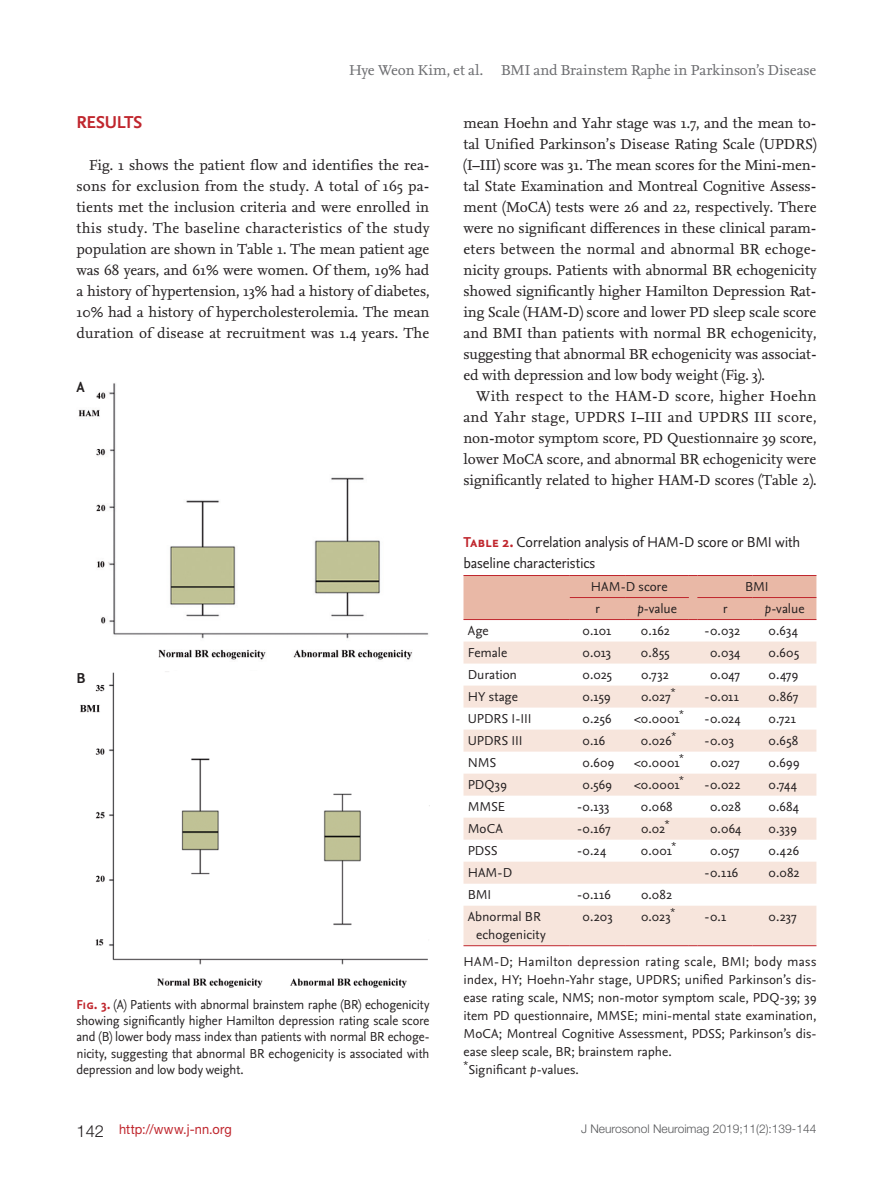
<style>
.page{position:relative;width:893px;height:1191px;background:#fff}
.page>*{position:absolute;margin:0;border:0;box-sizing:border-box;transform-origin:0 0}
.t1{font:700 18px "Nexus Sans";letter-spacing:-.02em;color:#c0262d}
.t2{font:15px/21px "Nexus Serif";letter-spacing:-.01em;color:#231f20;text-align:justify}
.t3{font:15px/21px "Nexus Sans";letter-spacing:-.015em;color:#231f20}
.t4{font:15px "Nexus Serif";letter-spacing:-.005em;color:#6c6d70}
.t5{font:700 15px "Nexus Sans";color:#231f20}
.t6{font:13.5px/18px "Nexus Sans";color:#231f20}
.t7{font:13.5px/16.2px "Nexus Sans";color:#231f20;text-align:justify;scale:.95 1}
.t8{font:13.5px "Helvetica Neue LT Std";letter-spacing:.01em;color:#c0262d;scale:.95 1}
.t9{font:300 12px "Helvetica Neue LT Std";color:#57585a}
.s1{font-family:"Nexus Sans Bold SC";color:#c0262d}
.s2{font-style:italic}
.s3{font-weight:300;font-size:16.5px;color:#231f20}
</style>
<div class="page">
<img style="left:78px;top:383px;width:351px;height:277px">
<img style="left:80px;top:671px;width:348px;height:317px">
<svg style="left:463px;top:641px;width:353px;height:304px;fill:#f7e5dc"></svg>
<hr style="left:463px;top:945px;width:107px;height:1px;background:#c0262d">
<hr style="left:570px;top:945px;width:55px;height:1px;background:#c0262d">
<hr style="left:625px;top:945px;width:64px;height:1px;background:#c0262d">
<hr style="left:697px;top:945px;width:56px;height:1px;background:#c0262d">
<hr style="left:753px;top:945px;width:63px;height:1px;background:#c0262d">
<div style="left:463px;top:575px;width:353px;height:45px;background:#e9b8a6"></div>
<hr style="left:697px;top:575px;width:56px;height:1px;background:#c0262d">
<hr style="left:753px;top:575px;width:63px;height:1px;background:#c0262d">
<p class="t4" style="left:349px;top:60px;width:469px">Hye Weon Kim, et al. BMI and Brainstem Raphe in Parkinson’s Disease</p>
<p class="t1" style="left:77px;top:110px;width:67px">RESULTS</p>
<p class="t2" style="left:77px;top:154px;width:355px;text-indent:13px">Fig. 1 shows the patient flow and identifies the rea&shy;sons for exclusion from the study. A total of 165 pa&shy;tients met the inclusion criteria and were enrolled in this study. The baseline characteristics of the study population are shown in Table 1. The mean patient age was 68 years, and 61% were women. Of them, 19% had a history of hypertension, 13% had a history of diabetes, 10% had a history of hypercholesterolemia. The mean duration of disease at recruitment was 1.4 years. The</p>
<p class="t5" style="left:77px;top:378px;width:10px">A</p>
<p class="t5" style="left:77px;top:668px;width:11px">B</p>
<p class="t7" style="left:77px;top:996px;width:373px"><span class="s1">Fig. 3.</span> (A) Patients with abnormal brainstem raphe (BR) echogenicity showing significantly higher Hamilton depression rating scale score and (B) lower body mass index than patients with normal BR echoge&shy;nicity, suggesting that abnormal BR echogenicity is associated with depression and low body weight.</p>
<p class="t2" style="left:463px;top:112px;width:355px">mean Hoehn and Yahr stage was 1.7, and the mean to&shy;tal Unified Parkinson’s Disease Rating Scale (UPDRS) (I–III) score was 31. The mean scores for the Mini-men&shy;tal State Examination and Montreal Cognitive Assess&shy;ment (MoCA) tests were 26 and 22, respectively. There were no significant differences in these clinical param&shy;eters between the normal and abnormal BR echoge&shy;nicity groups. Patients with abnormal BR echogenicity showed significantly higher Hamilton Depression Rat&shy;ing Scale (HAM-D) score and lower PD sleep scale score and BMI than patients with normal BR echogenicity, suggesting that abnormal BR echogenicity was associat&shy;ed with depression and low body weight (Fig. 3).</p>
<p class="t2" style="left:463px;top:385px;width:354px;text-indent:13px">With respect to the HAM-D score, higher Hoehn and Yahr stage, UPDRS I–III and UPDRS III score, non-motor symptom score, PD Questionnaire 39 score, lower MoCA score, and abnormal BR echogenicity were significantly related to higher HAM-D scores (Table 2).</p>
<p class="t3" style="left:463px;top:531px;width:338px"><span class="s1">Table 2.</span> Correlation analysis of HAM-D score or BMI with baseline characteristics</p>
<p class="t6" style="left:591px;top:577px;width:78px">HAM-D score</p>
<p class="t6" style="left:745px;top:577px;width:25px">BMI</p>
<p class="t6" style="left:595px;top:599px;width:6px">r</p>
<p class="t6" style="left:637px;top:599px;width:41px"><span class="s2">p</span>-value</p>
<p class="t6" style="left:723px;top:599px;width:6px">r</p>
<p class="t6" style="left:765px;top:599px;width:41px"><span class="s2">p</span>-value</p>
<p class="t6" style="left:468px;top:621px;width:23px">Age</p>
<p class="t6" style="left:582px;top:621px;width:30px">0.101</p>
<p class="t6" style="left:641px;top:621px;width:30px">0.162</p>
<p class="t6" style="left:705px;top:621px;width:37px">-0.032</p>
<p class="t6" style="left:768px;top:621px;width:31px">0.634</p>
<p class="t6" style="left:468px;top:643px;width:41px">Female</p>
<p class="t6" style="left:582px;top:643px;width:30px">0.013</p>
<p class="t6" style="left:641px;top:643px;width:30px">0.855</p>
<p class="t6" style="left:710px;top:643px;width:32px">0.034</p>
<p class="t6" style="left:768px;top:643px;width:32px">0.605</p>
<p class="t6" style="left:468px;top:665px;width:51px">Duration</p>
<p class="t6" style="left:582px;top:665px;width:31px">0.025</p>
<p class="t6" style="left:641px;top:665px;width:30px">0.732</p>
<p class="t6" style="left:710px;top:665px;width:31px">0.047</p>
<p class="t6" style="left:769px;top:665px;width:31px">0.479</p>
<p class="t6" style="left:468px;top:687px;width:52px">HY stage</p>
<p class="t6" style="left:582px;top:687px;width:29px">0.159</p>
<p class="t6" style="left:641px;top:687px;width:36px">0.027<sup>*</sup></p>
<p class="t6" style="left:705px;top:687px;width:36px">-0.011</p>
<p class="t6" style="left:768px;top:687px;width:31px">0.867</p>
<p class="t6" style="left:468px;top:709px;width:65px">UPDRS I-III</p>
<p class="t6" style="left:582px;top:709px;width:31px">0.256</p>
<p class="t6" style="left:634px;top:709px;width:51px">&lt;0.0001<sup>*</sup></p>
<p class="t6" style="left:705px;top:709px;width:38px">-0.024</p>
<p class="t6" style="left:768px;top:709px;width:29px">0.721</p>
<p class="t6" style="left:468px;top:731px;width:56px">UPDRS III</p>
<p class="t6" style="left:582px;top:731px;width:24px">0.16</p>
<p class="t6" style="left:641px;top:731px;width:37px">0.026<sup>*</sup></p>
<p class="t6" style="left:705px;top:731px;width:31px">-0.03</p>
<p class="t6" style="left:768px;top:731px;width:31px">0.658</p>
<p class="t6" style="left:468px;top:753px;width:30px">NMS</p>
<p class="t6" style="left:582px;top:753px;width:33px">0.609</p>
<p class="t6" style="left:634px;top:753px;width:51px">&lt;0.0001<sup>*</sup></p>
<p class="t6" style="left:710px;top:753px;width:31px">0.027</p>
<p class="t6" style="left:768px;top:753px;width:32px">0.699</p>
<p class="t6" style="left:468px;top:775px;width:41px">PDQ39</p>
<p class="t6" style="left:582px;top:775px;width:31px">0.569</p>
<p class="t6" style="left:634px;top:775px;width:51px">&lt;0.0001<sup>*</sup></p>
<p class="t6" style="left:705px;top:775px;width:38px">-0.022</p>
<p class="t6" style="left:768px;top:775px;width:30px">0.744</p>
<p class="t6" style="left:468px;top:797px;width:39px">MMSE</p>
<p class="t6" style="left:577px;top:797px;width:34px">-0.133</p>
<p class="t6" style="left:641px;top:797px;width:33px">0.068</p>
<p class="t6" style="left:710px;top:797px;width:32px">0.028</p>
<p class="t6" style="left:768px;top:797px;width:32px">0.684</p>
<p class="t6" style="left:468px;top:819px;width:37px">MoCA</p>
<p class="t6" style="left:577px;top:819px;width:35px">-0.167</p>
<p class="t6" style="left:641px;top:819px;width:30px">0.02<sup>*</sup></p>
<p class="t6" style="left:710px;top:819px;width:33px">0.064</p>
<p class="t6" style="left:768px;top:819px;width:30px">0.339</p>
<p class="t6" style="left:468px;top:841px;width:31px">PDSS</p>
<p class="t6" style="left:577px;top:841px;width:31px">-0.24</p>
<p class="t6" style="left:641px;top:841px;width:37px">0.001<sup>*</sup></p>
<p class="t6" style="left:710px;top:841px;width:31px">0.057</p>
<p class="t6" style="left:768px;top:841px;width:32px">0.426</p>
<p class="t6" style="left:468px;top:863px;width:46px">HAM-D</p>
<p class="t6" style="left:705px;top:863px;width:35px">-0.116</p>
<p class="t6" style="left:768px;top:863px;width:33px">0.082</p>
<p class="t6" style="left:468px;top:885px;width:25px">BMI</p>
<p class="t6" style="left:577px;top:885px;width:35px">-0.116</p>
<p class="t6" style="left:641px;top:885px;width:33px">0.082</p>
<p class="t6" style="left:476px;top:907px;width:71px;text-indent:-9px">Abnormal BR echogenicity</p>
<p class="t6" style="left:582px;top:907px;width:32px">0.203</p>
<p class="t6" style="left:641px;top:907px;width:36px">0.023<sup>*</sup></p>
<p class="t6" style="left:705px;top:907px;width:23px">-0.1</p>
<p class="t6" style="left:768px;top:907px;width:30px">0.237</p>
<p class="t6" style="left:463px;top:952px;width:354px">HAM-D; Hamilton depression rating scale, BMI; body mass index, HY; Hoehn-Yahr stage, UPDRS; unified Parkinson’s dis&shy;ease rating scale, NMS; non-motor symptom scale, PDQ-39; 39 item PD questionnaire, MMSE; mini-mental state examination, MoCA; Montreal Cognitive Assessment, PDSS; Parkinson’s dis&shy;ease sleep scale, BR; brainstem raphe.<br><sup>*</sup>Significant <span class="s2">p</span>-values.</p>
<p class="t8" style="left:77px;top:1121px;width:165px"><span class="s3">142</span> http://www.j-nn.org</p>
<p class="t9" style="left:581px;top:1121px;width:237px">J Neurosonol Neuroimag 2019;11(2):139-144</p>
</div>
